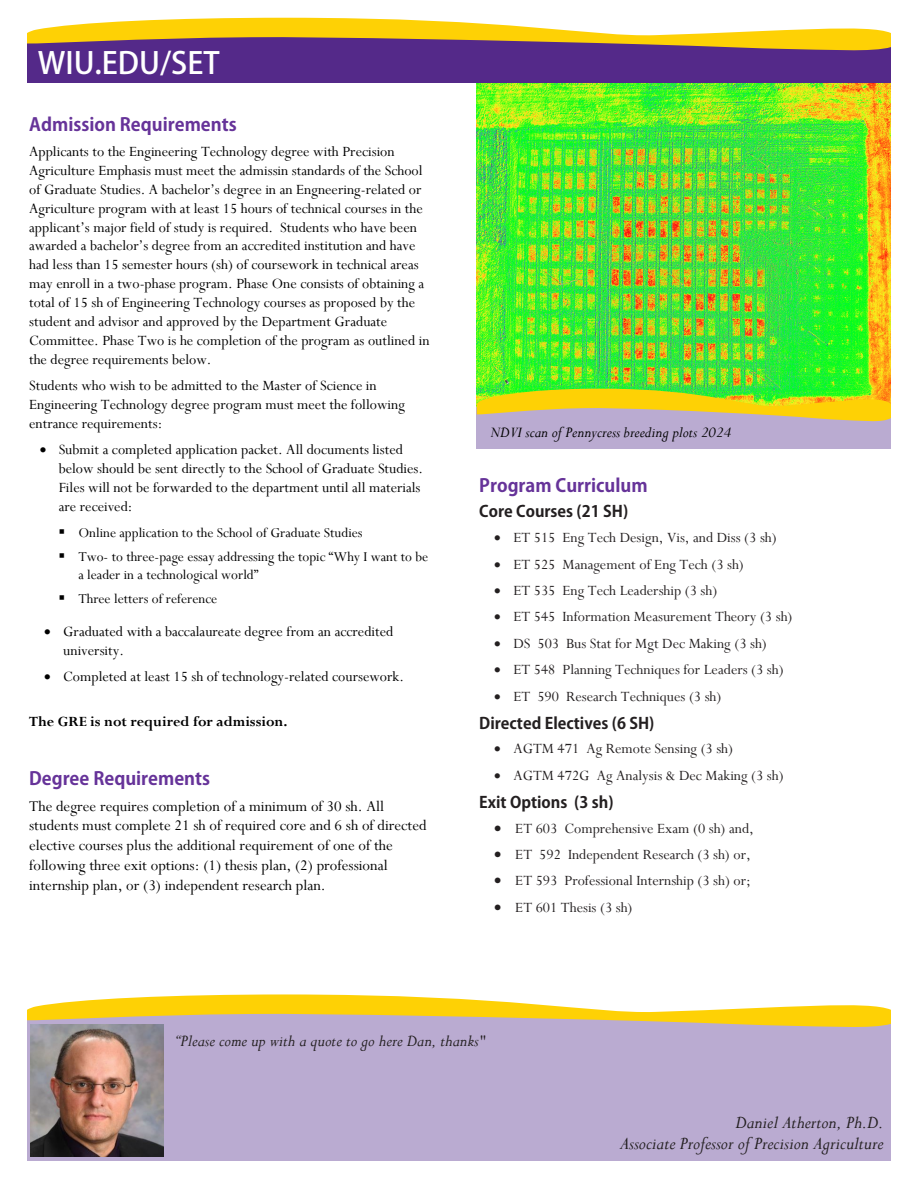
<style>
.page{position:relative;width:918px;height:1188px;background:#fff}
.page>*{position:absolute;margin:0;border:0;box-sizing:border-box;transform-origin:0 0}
.web_address{font:700 30px "Adobe Fan Heiti Std";color:#fff}
.boxed_featured_quo{font:italic 19.5px/20.9px "Perpetua";color:#231f20;text-align:right}
.subhead_2_black{font:700 18px "Adobe Gothic Std";color:#639}
.boxed_featured_quo-2{font:italic 18px "Perpetua";color:#231f20}
.t1{font:16.5px/19.8px "Perpetua";color:#000}
.t2{font:italic 16.5px "Perpetua";color:#000}
.t3{font:15.75px/18.9px "Perpetua";color:#000}
.subhead_2_black-2{font:15.75px/28px "Perpetua";color:#231f20}
.t4{font:700 15.75px "Perpetua";color:#000}
.subhead_2_black-3{font:700 15.75px "Adobe Gothic Std";color:#231f20}
.t5{font:15px/17.2px "Perpetua";color:#000}
.s1{font-family:"Adobe Gothic Std";font-weight:700}
.s2{font-style:inherit}
</style>
<div class="page">
<div style="left:27px;top:1013px;width:864px;height:147px;background:#baabd1"></div>
<div style="left:477px;top:375px;width:414px;height:73px;background:#baabd1"></div>
<svg style="left:27px;top:994px;width:864px;height:35px"></svg>
<div style="left:27px;top:37px;width:864px;height:45px;background:#542989"></div>
<svg style="left:27px;top:18px;width:864px;height:33px"></svg>
<img style="left:477px;top:83px;width:413px;height:306px">
<svg style="left:477px;top:389px;width:414px;height:33px"></svg>
<img style="left:31px;top:1024px;width:132px;height:133px">
<p class="web_address" style="left:38px;top:45px;width:183px">WIU.EDU/SET</p>
<p class="subhead_2_black" style="left:29px;top:114px;width:209px">Admission Requirements</p>
<p class="t3" style="left:29px;top:142px;width:402px">Applicants to the Engineering Technology degree with Precision Agriculture Emphasis must meet the admissin standards of the School of Graduate Studies. A bachelor’s degree in an Engneering-related or Agriculture program with at least 15 hours of technical courses in the applicant’s major field of study is required. Students who have been awarded a bachelor’s degree from an accredited institution and have had less than 15 semester hours (sh) of coursework in technical areas may enroll in a two-phase program. Phase One consists of obtaining a total of 15 sh of Engineering Technology courses as proposed by the student and advisor and approved by the Department Graduate Committee. Phase Two is he completion of the program as outlined in the degree requirements below.</p>
<p class="t3" style="left:29px;top:376px;width:377px">Students who wish to be admitted to the Master of Science in<br>Engineering Technology degree program must meet the following entrance requirements:</p>
<p class="t3" style="left:59px;top:440px;width:366px;text-indent:-19px">• Submit a completed application packet. All documents listed below should be sent directly to the School of Graduate Studies.<br>Files will not be forwarded to the department until all materials are received:</p>
<p class="t5" style="left:58px;top:523px;width:306px">▪ Online application to the School of Graduate Studies</p>
<p class="t5" style="left:78px;top:548px;width:352px;text-indent:-20px">▪ Two- to three-page essay addressing the topic “Why I want to be a leader in a technological world”</p>
<p class="t5" style="left:58px;top:590px;width:160px">▪ Three letters of reference</p>
<p class="t3" style="left:63px;top:621px;width:332px;text-indent:-19px">• Graduated with a baccalaureate degree from an accredited university.</p>
<p class="t3" style="left:44px;top:667px;width:361px">• Completed at least 15 sh of technology-related coursework.</p>
<p class="t4" style="left:29px;top:712px;width:260px">The GRE is not required for admission.</p>
<p class="subhead_2_black" style="left:29px;top:768px;width:182px">Degree Requirements</p>
<p class="t1" style="left:29px;top:796px;width:399px">The degree requires completion of a minimum of 30 sh. All students must complete 21 sh of required core and 6 sh of directed elective courses plus the additional requirement of one of the following three exit options: (1) thesis plan, (2) professional internship plan, or (3) independent research plan.</p>
<p class="t2" style="left:490px;top:421px;width:243px">NDVI scan of Pennycress breeding plots 2024</p>
<p class="subhead_2_black" style="left:479px;top:475px;width:170px">Program Curriculum</p>
<p class="subhead_2_black-3" style="left:479px;top:502px;width:150px">Core Courses (21 SH)</p>
<p class="subhead_2_black-2" style="left:494px;top:523px;width:284px">• ET 515 Eng Tech Design, Vis, and Diss (3 sh)</p>
<p class="subhead_2_black-2" style="left:494px;top:550px;width:251px">• ET 525 Management of Eng Tech (3 sh)</p>
<p class="subhead_2_black-2" style="left:494px;top:576px;width:225px">• ET 535 Eng Tech Leadership (3 sh)</p>
<p class="subhead_2_black-2" style="left:494px;top:603px;width:300px">• ET 545 Information Measurement Theory (3 sh)</p>
<p class="subhead_2_black-2" style="left:494px;top:629px;width:274px">• DS 503 Bus Stat for Mgt Dec Making (3 sh)</p>
<p class="subhead_2_black-2" style="left:494px;top:655px;width:291px">• ET 548 Planning Techniques for Leaders (3 sh)</p>
<p class="subhead_2_black-2" style="left:479px;top:682px;width:244px;text-indent:15px">• ET 590 Research Techniques (3 sh)<br><span class="s1">Directed Electives (6 SH)</span></p>
<p class="subhead_2_black-2" style="left:494px;top:735px;width:240px">• AGTM 471 Ag Remote Sensing (3 sh)</p>
<p class="subhead_2_black-2" style="left:479px;top:761px;width:306px;text-indent:15px">• AGTM 472G Ag Analysis &amp; Dec Making (3 sh)<br><span class="s1">Exit Options (3 sh)</span></p>
<p class="subhead_2_black-2" style="left:494px;top:814px;width:261px">• ET 603 Comprehensive Exam (0 sh) and,</p>
<p class="subhead_2_black-2" style="left:494px;top:840px;width:258px">• ET 592 Independent Research (3 sh) or,</p>
<p class="subhead_2_black-2" style="left:494px;top:867px;width:258px">• ET 593 Professional Internship (3 sh) or;</p>
<p class="subhead_2_black-2" style="left:494px;top:893px;width:140px">• ET 601 Thesis (3 sh)</p>
<p class="boxed_featured_quo-2" style="left:176px;top:1030px;width:312px"><span class="s2">“</span>Please come up with a quote to go here Dan, thanks<span class="s2">"</span></p>
<p class="boxed_featured_quo" style="left:620px;top:1111px;width:265px">Daniel Atherton, Ph.D.<br>Associate Professor of Precision Agriculture</p>
</div>
